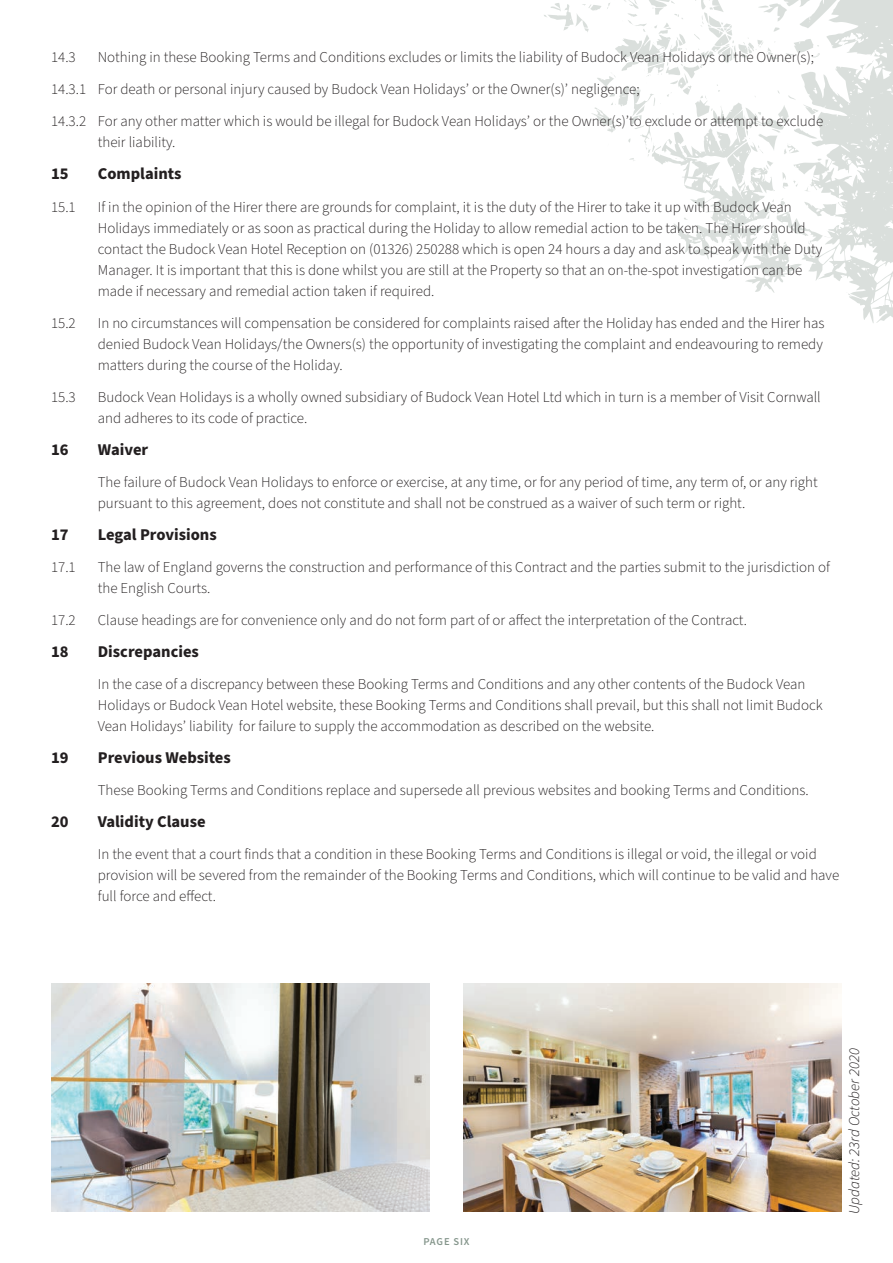
<style>
.page{position:relative;width:893px;height:1263px;background:#fff}
.page>*{position:absolute;margin:0;border:0;box-sizing:border-box;transform-origin:0 0}
.t1{font:700 16.5px "Source Sans Pro";color:#231f20}
.t2{font:300 15px/21px "Source Sans Pro";color:#231f20}
.t3{font:italic 300 15px "Source Sans Pro";color:#231f20}
.t4{font:600 10.5px "Source Sans Pro";letter-spacing:.08em;color:#85968c}
</style>
<div class="page">
<svg style="left:708px;top:0;width:185px;height:323px"></svg>
<svg style="left:544px;top:0;width:336px;height:258px"></svg>
<img style="left:463px;top:984px;width:379px;height:228px">
<img style="left:51px;top:984px;width:378px;height:228px">
<p class="t2" style="left:51px;top:42px;width:774px;line-height:32.1px;text-indent:47px">Nothing in these Booking Terms and Conditions excludes or limits the liability of Budock Vean Holidays or the Owner(s);<br>14.3.1 For death or personal injury caused by Budock Vean Holidays’ or the Owner(s)’ negligence;<br>14.3.2 For any other matter which is would be illegal for Budock Vean Holidays’ or the Owner(s)’to exclude or attempt to exclude</p>
<p class="t2" style="left:98px;top:132px;width:79px">their liability.</p>
<p class="t1" style="left:51px;top:163px;width:19px">15</p>
<p class="t1" style="left:98px;top:163px;width:85px">Complaints</p>
<p class="t2" style="left:51px;top:196px;width:26px">15.1</p>
<p class="t2" style="left:98px;top:196px;width:726px">If in the opinion of the Hirer there are grounds for complaint, it is the duty of the Hirer to take it up with Budock Vean Holidays immediately or as soon as practical during the Holiday to allow remedial action to be taken. The Hirer should contact the Budock Vean Hotel Reception on (01326) 250288 which is open 24 hours a day and ask to speak with the Duty Manager. It is important that this is done whilst you are still at the Property so that an on-the-spot investigation can be made if necessary and remedial action taken if required.</p>
<p class="t2" style="left:51px;top:313px;width:26px">15.2</p>
<p class="t2" style="left:98px;top:313px;width:728px;text-align:justify">In no circumstances will compensation be considered for complaints raised after the Holiday has ended and the Hirer has denied Budock Vean Holidays/the Owners(s) the opportunity of investigating the complaint and endeavouring to remedy matters during the course of the Holiday.</p>
<p class="t2" style="left:51px;top:387px;width:26px">15.3</p>
<p class="t2" style="left:98px;top:387px;width:724px">Budock Vean Holidays is a wholly owned subsidiary of Budock Vean Hotel Ltd which in turn is a member of Visit Cornwall and adheres to its code of practice.</p>
<p class="t1" style="left:51px;top:438px;width:19px">16</p>
<p class="t1" style="left:98px;top:438px;width:52px">Waiver</p>
<p class="t2" style="left:98px;top:472px;width:721px">The failure of Budock Vean Holidays to enforce or exercise, at any time, or for any period of time, any term of, or any right pursuant to this agreement, does not constitute and shall not be construed as a waiver of such term or right.</p>
<p class="t1" style="left:51px;top:523px;width:19px">17</p>
<p class="t1" style="left:98px;top:523px;width:121px">Legal Provisions</p>
<p class="t2" style="left:51px;top:557px;width:26px">17.1</p>
<p class="t2" style="left:98px;top:557px;width:734px">The law of England governs the construction and performance of this Contract and the parties submit to the jurisdiction of the English Courts.</p>
<p class="t2" style="left:51px;top:610px;width:26px">17.2</p>
<p class="t2" style="left:98px;top:610px;width:651px">Clause headings are for convenience only and do not form part of or affect the interpretation of the Contract.</p>
<p class="t1" style="left:51px;top:640px;width:19px">18</p>
<p class="t1" style="left:98px;top:640px;width:103px">Discrepancies</p>
<p class="t2" style="left:98px;top:674px;width:726px">In the case of a discrepancy between these Booking Terms and Conditions and any other contents of the Budock Vean<br>Holidays or Budock Vean Hotel website, these Booking Terms and Conditions shall prevail, but this shall not limit Budock<br>Vean Holidays’ liability for failure to supply the accommodation as described on the website.</p>
<p class="t1" style="left:51px;top:746px;width:19px">19</p>
<p class="t1" style="left:98px;top:746px;width:134px">Previous Websites</p>
<p class="t2" style="left:98px;top:780px;width:713px">These Booking Terms and Conditions replace and supersede all previous websites and booking Terms and Conditions.</p>
<p class="t1" style="left:51px;top:810px;width:19px">20</p>
<p class="t1" style="left:98px;top:810px;width:109px">Validity Clause</p>
<p class="t2" style="left:98px;top:844px;width:743px">In the event that a court finds that a condition in these Booking Terms and Conditions is illegal or void, the illegal or void provision will be severed from the remainder of the Booking Terms and Conditions, which will continue to be valid and have full force and effect.</p>
<p class="t2" style="left:51px;top:47px;width:26px">14.3</p>
<p class="t4" style="left:423px;top:1235px;width:48px">PAGE SIX</p>
<p class="t3" style="left:845px;top:1214px;width:167px;rotate:-90deg">Updated: 23rd October 2020</p>
</div>
